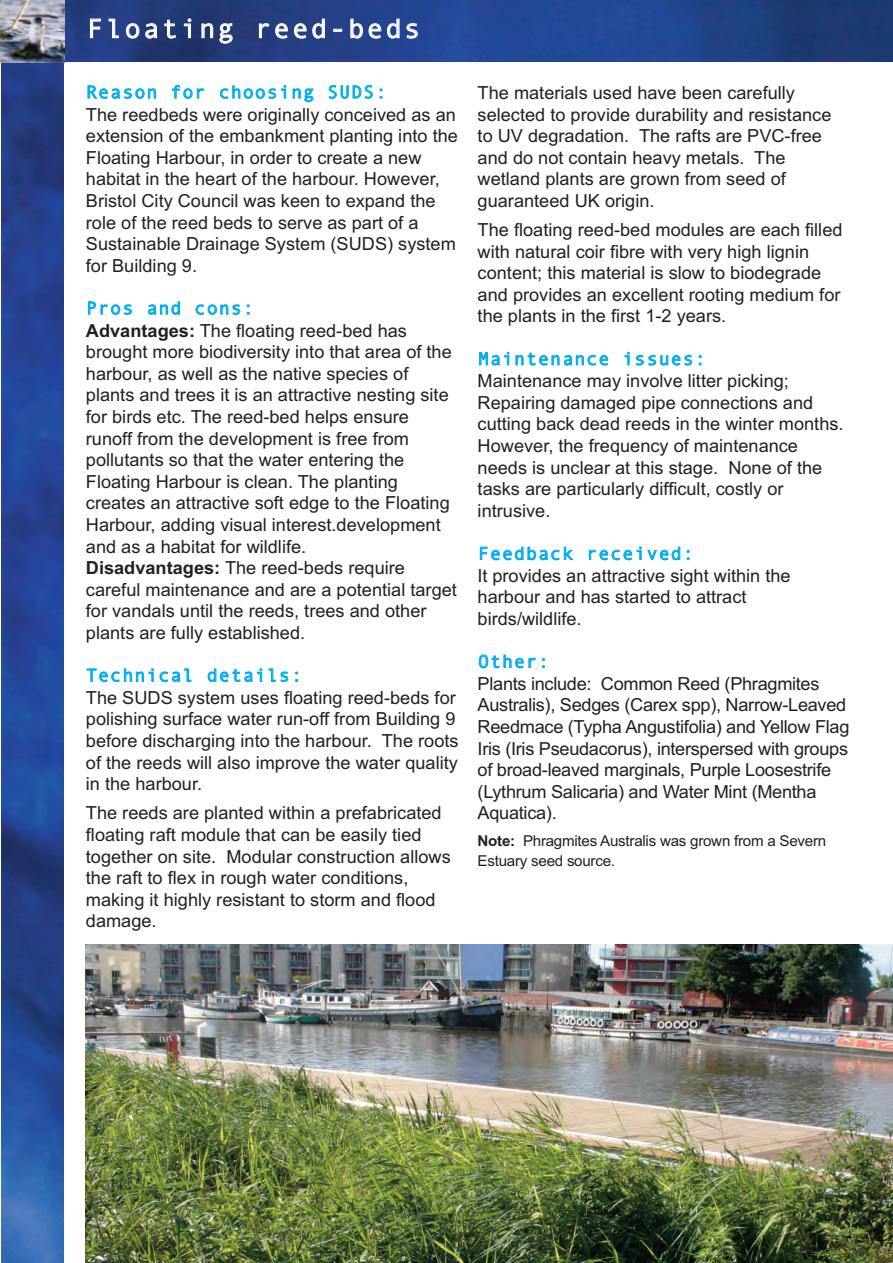
<style>
.page{position:relative;width:893px;height:1263px;background:#fff}
.page>*{position:absolute;margin:0;border:0;box-sizing:border-box;transform-origin:0 0}
.t1{font:27px "Monotypecom";letter-spacing:.085em;color:#fff}
.t2{font:18px/21.6px "Arial";color:#231f20}
.t3{font:18px "Monotypecom";letter-spacing:.06em;color:#00aeef}
.t4{font:15px/20.2px "Arial";letter-spacing:-.015em;color:#231f20}
.s1{font-weight:700}
</style>
<div class="page">
<img style="left:2px;top:0;width:891px;height:1263px">
<div style="left:65px;top:62px;width:828px;height:1201px;background:#fff"></div>
<img style="left:0;top:0;width:65px;height:62px">
<img style="left:85px;top:944px;width:808px;height:319px">
<h1 class="t1" style="left:87px;top:13px;width:335px">Floating reed-beds</h1>
<p class="t3" style="left:86px;top:81px;width:302px">Reason for choosing SUDS:</p>
<p class="t2" style="left:86px;top:104px;width:374px">The reedbeds were originally conceived as an extension of the embankment planting into the Floating Harbour, in order to create a new habitat in the heart of the harbour. However, Bristol City Council was keen to expand the role of the reed beds to serve as part of a Sustainable Drainage System (SUDS) system for Building 9.</p>
<p class="t3" style="left:86px;top:297px;width:169px">Pros and cons:</p>
<p class="t2" style="left:86px;top:320px;width:373px"><span class="s1">Advantages:</span> The floating reed-bed has brought more biodiversity into that area of the harbour, as well as the native species of plants and trees it is an attractive nesting site for birds etc. The reed-bed helps ensure runoff from the development is free from pollutants so that the water entering the Floating Harbour is clean. The planting creates an attractive soft edge to the Floating Harbour, adding visual interest.development and as a habitat for wildlife.<br><span class="s1">Disadvantages:</span> The reed-beds require careful maintenance and are a potential target for vandals until the reeds, trees and other plants are fully established.</p>
<p class="t3" style="left:86px;top:665px;width:218px">Technical details:</p>
<p class="t2" style="left:86px;top:687px;width:374px">The SUDS system uses floating reed-beds for polishing surface water run-off from Building 9 before discharging into the harbour. The roots of the reeds will also improve the water quality in the harbour.</p>
<p class="t2" style="left:86px;top:802px;width:366px">The reeds are planted within a prefabricated floating raft module that can be easily tied together on site. Modular construction allows the raft to flex in rough water conditions, making it highly resistant to storm and flood damage.</p>
<p class="t2" style="left:478px;top:82px;width:355px">The materials used have been carefully selected to provide durability and resistance to UV degradation. The rafts are PVC-free and do not contain heavy metals. The wetland plants are grown from seed of guaranteed UK origin.</p>
<p class="t2" style="left:478px;top:219px;width:366px">The floating reed-bed modules are each filled with natural coir fibre with very high lignin content; this material is slow to biodegrade and provides an excellent rooting medium for the plants in the first 1-2 years.</p>
<p class="t3" style="left:478px;top:348px;width:229px">Maintenance issues:</p>
<p class="t2" style="left:478px;top:370px;width:367px">Maintenance may involve litter picking; Repairing damaged pipe connections and cutting back dead reeds in the winter months.<br>However, the frequency of maintenance needs is unclear at this stage. None of the tasks are particularly difficult, costly or intrusive.</p>
<p class="t3" style="left:478px;top:543px;width:217px">Feedback received:</p>
<p class="t2" style="left:478px;top:565px;width:315px">It provides an attractive sight within the harbour and has started to attract birds/wildlife.</p>
<p class="t3" style="left:478px;top:651px;width:72px">Other:</p>
<p class="t2" style="left:478px;top:673px;width:373px">Plants include: Common Reed (Phragmites Australis), Sedges (Carex spp), Narrow-Leaved Reedmace (Typha Angustifolia) and Yellow Flag Iris (Iris Pseudacorus), interspersed with groups of broad-leaved marginals, Purple Loosestrife (Lythrum Salicaria) and Water Mint (Mentha Aquatica).</p>
<p class="t4" style="left:478px;top:831px;width:350px"><span class="s1">Note:</span> Phragmites Australis was grown from a Severn<br>Estuary seed source.</p>
</div>
